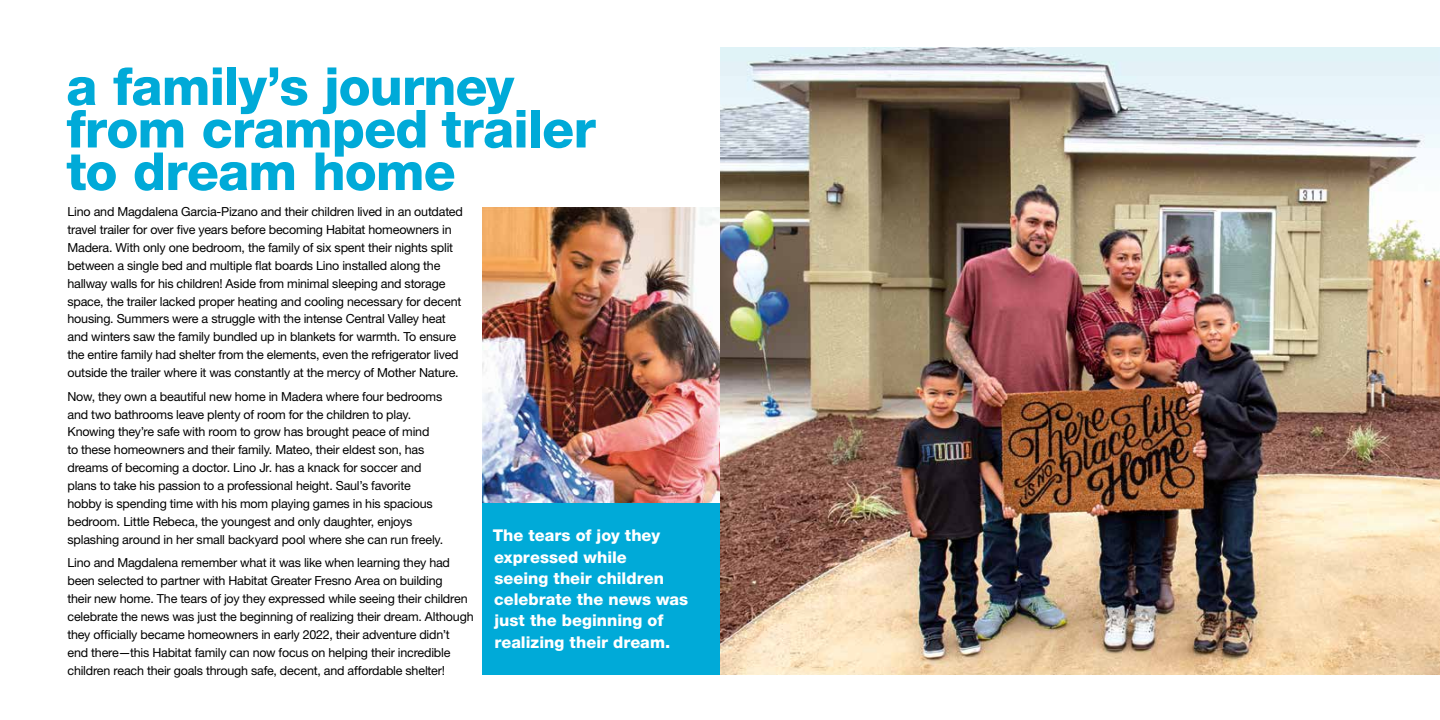
<style>
.page{position:relative;width:1440px;height:720px;background:#fff}
.page>*{position:absolute;margin:0;border:0;box-sizing:border-box;transform-origin:0 0}
.t1{font:800 52.5px/42.5px "Helvetica Neue LT Pro";letter-spacing:-.015em;color:#00aad8}
.t2{font:800 16.25px/21.2px "Helvetica Neue LT Pro";color:#fff}
.t3{font:12.5px/17.9px "Helvetica Neue LT Pro";letter-spacing:-.015em;color:#000}
</style>
<div class="page">
<img style="left:720px;top:48px;width:720px;height:627px">
<div style="left:482px;top:502px;width:238px;height:173px;background:#00aad8"></div>
<img style="left:482px;top:207px;width:238px;height:295px">
<h1 class="t1" style="left:66px;top:65px;width:531px">a family’s journey from cramped trailer to dream home</h1>
<p class="t3" style="left:67px;top:202px;width:397px">Lino and Magdalena Garcia-Pizano and their children lived in an outdated travel trailer for over five years before becoming Habitat homeowners in Madera. With only one bedroom, the family of six spent their nights split between a single bed and multiple flat boards Lino installed along the hallway walls for his children! Aside from minimal sleeping and storage space, the trailer lacked proper heating and cooling necessary for decent housing. Summers were a struggle with the intense Central Valley heat and winters saw the family bundled up in blankets for warmth. To ensure the entire family had shelter from the elements, even the refrigerator lived outside the trailer where it was constantly at the mercy of Mother Nature.</p>
<p class="t3" style="left:67px;top:387px;width:377px">Now, they own a beautiful new home in Madera where four bedrooms and two bathrooms leave plenty of room for the children to play.<br>Knowing they’re safe with room to grow has brought peace of mind<br>to these homeowners and their family. Mateo, their eldest son, has dreams of becoming a doctor. Lino Jr. has a knack for soccer and plans to take his passion to a professional height. Saul’s favorite hobby is spending time with his mom playing games in his spacious bedroom. Little Rebeca, the youngest and only daughter, enjoys splashing around in her small backyard pool where she can run freely.</p>
<p class="t3" style="left:67px;top:554px;width:408px">Lino and Magdalena remember what it was like when learning they had been selected to partner with Habitat Greater Fresno Area on building<br>their new home. The tears of joy they expressed while seeing their children celebrate the news was just the beginning of realizing their dream. Although they officially became homeowners in early 2022, their adventure didn’t end there—this Habitat family can now focus on helping their incredible children reach their goals through safe, decent, and affordable shelter!</p>
<h2 class="t2" style="left:493px;top:525px;width:197px">The tears of joy they expressed while<br>seeing their children celebrate the news was just the beginning of realizing their dream.</h2>
</div>
